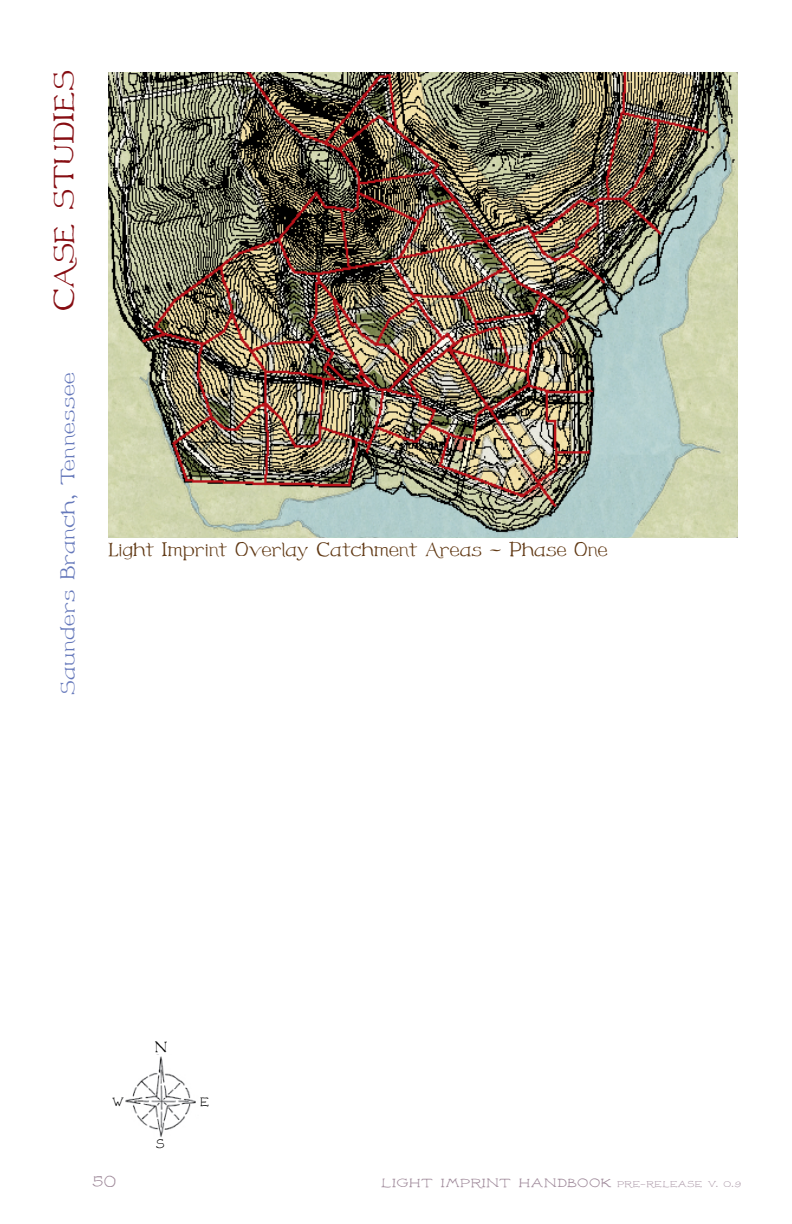
<style>
.page{position:relative;width:792px;height:1224px;background:#fff}
.page>*{position:absolute;margin:0;border:0;box-sizing:border-box;transform-origin:0 0}
.t1{font:500 26px "T Low Header";letter-spacing:-.01em;color:#860d12}
.t2{font:500 18px "T Low Header";letter-spacing:-.005em;color:#603813;scale:.85 1}
.t3{font:500 18px "T Low Header";letter-spacing:.025em;color:#6679bb}
.t4{font:16px "T Low Body";color:#9d8798}
.t5{font:500 14px "T Low Header";color:#000}
.t6{font:12px "T Low Body";color:#000}
.t7{font:11.6px "T Low Body";letter-spacing:.04em;color:#9d8798;scale:1.2 1}
.s1{font-size:8.4px;color:#ac99a8}
</style>
<div class="page">
<img style="left:108px;top:72px;width:630px;height:466px">
<img style="left:125px;top:1056px;width:71px;height:81px">
<h1 class="t1" style="left:47px;top:311px;width:243px;rotate:-90deg">CASE STUDIES</h1>
<p class="t3" style="left:56px;top:695px;width:325px;rotate:-90deg">Saunders Branch, Tennessee</p>
<p class="t2" style="left:108px;top:538px;width:590px">Light Imprint Overlay Catchment Areas - Phase One</p>
<p class="t5" style="left:155px;top:1038px;width:14px">N</p>
<p class="t6" style="left:112px;top:1095px;width:13px">W</p>
<p class="t6" style="left:200px;top:1095px;width:10px">E</p>
<p class="t6" style="left:156px;top:1137px;width:9px">S</p>
<p class="t4" style="left:92px;top:1172px;width:26px">50</p>
<p class="t7" style="left:381px;top:1176px;width:302px">LIGHT IMPRINT HANDBOOK <span class="s1">PRE-RELEASE V. 0.9</span></p>
</div>
